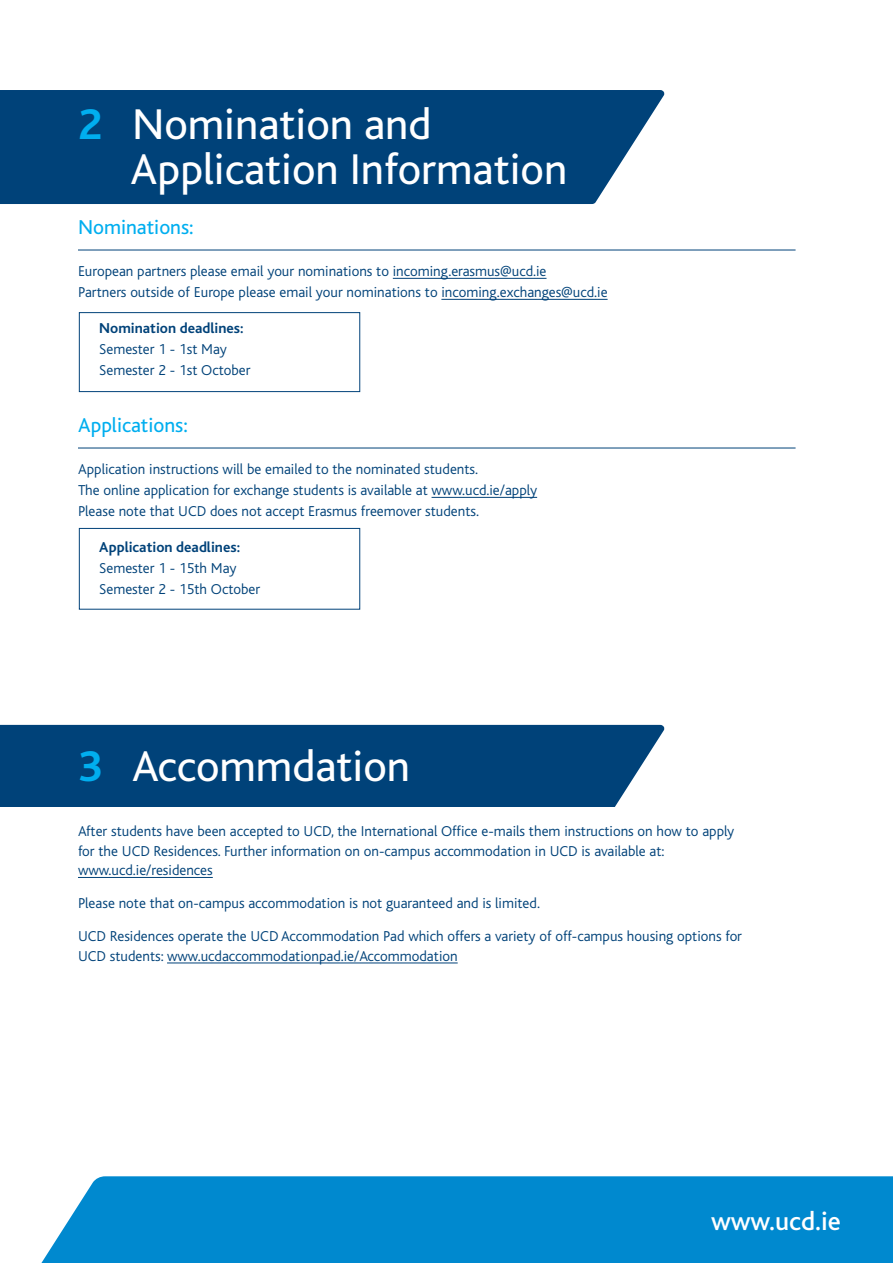
<style>
.page{position:relative;width:893px;height:1263px;background:#fff}
.page>*{position:absolute;margin:0;border:0;box-sizing:border-box;transform-origin:0 0}
.t1{font:45px/45px "Bliss";color:#fff}
.t2{font:500 27px "Bliss";color:#fff}
.t3{font:21px "Bliss";color:#00aeef}
.t4{font:300 15px/21px "Bliss";color:#004279}
.t5{font:700 15px "Bliss";color:#004279}
.s1{font-weight:700;color:#00aeef}
</style>
<div class="page">
<div style="left:0;top:90px;width:665px;height:114px;background:#004279"></div>
<div style="left:41px;top:1176px;width:852px;height:87px;background:#0089cf"></div>
<hr style="left:393px;top:278px;width:153px;height:1px;background:#004279">
<hr style="left:441px;top:299px;width:167px;height:1px;background:#004279">
<hr style="left:432px;top:497px;width:105px;height:1px;background:#004279">
<hr style="left:78px;top:448px;width:718px;height:1px;background:#004279">
<hr style="left:78px;top:250px;width:718px;height:1px;background:#004279">
<svg style="left:79px;top:312px;width:281px;height:298px"></svg>
<div style="left:0;top:725px;width:665px;height:82px;background:#004279"></div>
<hr style="left:78px;top:877px;width:135px;height:1px;background:#004279">
<hr style="left:167px;top:963px;width:291px;height:1px;background:#004279">
<h1 class="t1" style="left:130px;top:106px;width:438px;text-indent:-52px"><span class="s1">2</span> Nomination and<br>Application Information</h1>
<h3 class="t3" style="left:78px;top:219px;width:117px">Nominations:</h3>
<p class="t4" style="left:78px;top:262px;width:531px">European partners please email your nominations to incoming.erasmus@ucd.ie<br>Partners outside of Europe please email your nominations to incoming.exchanges@ucd.ie</p>
<p class="t5" style="left:99px;top:322px;width:146px">Nomination deadlines:</p>
<p class="t4" style="left:99px;top:340px;width:153px">Semester 1 - 1st May<br>Semester 2 - 1st October</p>
<h3 class="t3" style="left:78px;top:417px;width:111px">Applications:</h3>
<p class="t4" style="left:78px;top:460px;width:461px">Application instructions will be emailed to the nominated students.<br>The online application for exchange students is available at www.ucd.ie/apply<br>Please note that UCD does not accept Erasmus freemover students.</p>
<p class="t5" style="left:99px;top:541px;width:142px">Application deadlines:</p>
<p class="t4" style="left:99px;top:559px;width:162px">Semester 1 - 15th May<br>Semester 2 - 15th October</p>
<h1 class="t1" style="left:78px;top:748px;width:334px"><span class="s1">3</span> Accommdation</h1>
<p class="t4" style="left:78px;top:823px;width:658px;line-height:19.5px">After students have been accepted to UCD, the International Office e-mails them instructions on how to apply for the UCD Residences. Further information on on-campus accommodation in UCD is available at: www.ucd.ie/residences</p>
<p class="t4" style="left:78px;top:894px;width:463px">Please note that on-campus accommodation is not guaranteed and is limited.</p>
<p class="t4" style="left:78px;top:928px;width:665px;line-height:19.5px">UCD Residences operate the UCD Accommodation Pad which offers a variety of off-campus housing options for<br>UCD students: www.ucdaccommodationpad.ie/Accommodation</p>
<h2 class="t2" style="left:711px;top:1205px;width:131px">www.ucd.ie</h2>
</div>
